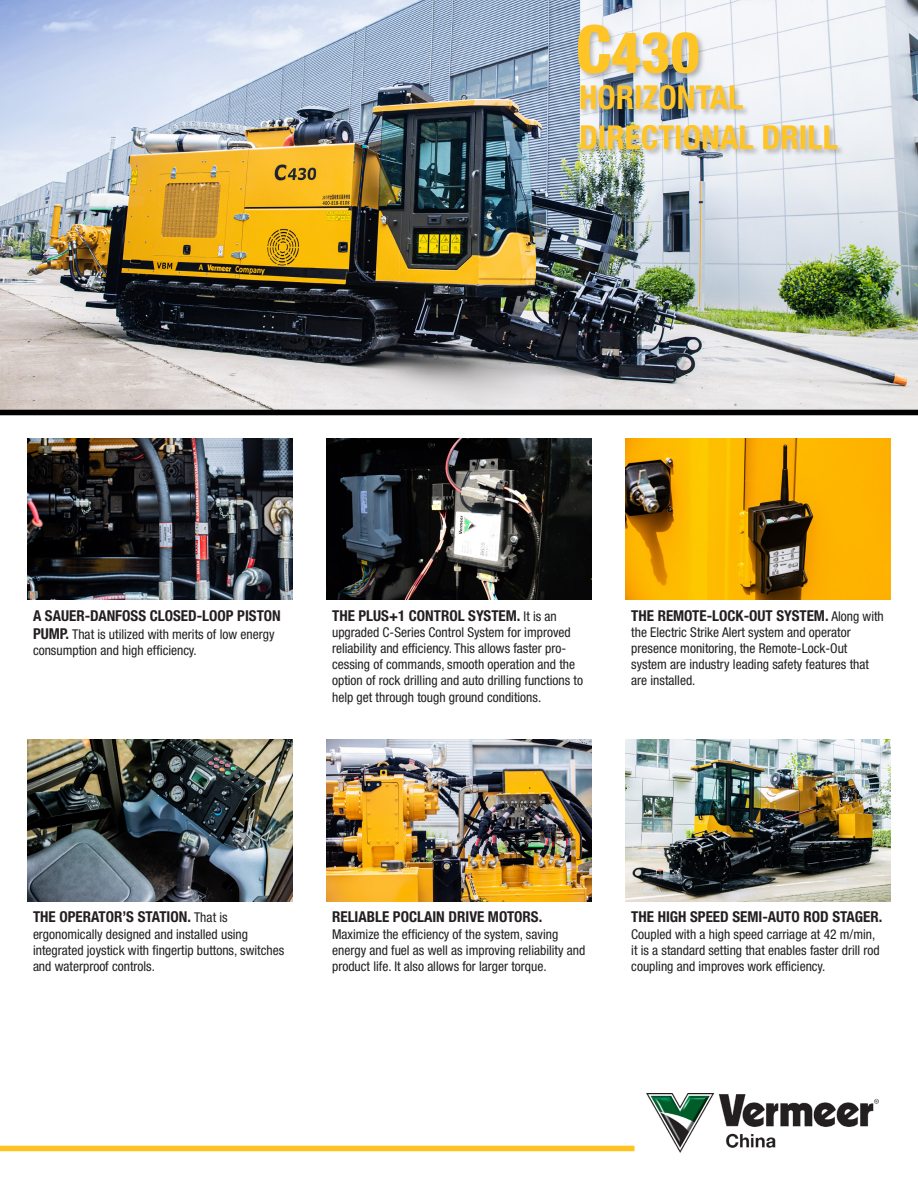
<style>
.page{position:relative;width:918px;height:1188px;background:#fff}
.page>*{position:absolute;margin:0;border:0;box-sizing:border-box;transform-origin:0 0}
.t1{font:800 condensed 57px "Helvetica Neue LT Std";color:#ffc425}
.t2{font:700 condensed 33px "Helvetica Neue LT Std";color:#ffc425}
.t3{font:700 condensed 15px "Helvetica Neue LT Std";color:#231f20}
.t4{font:condensed 13.5px/16.2px "Helvetica Neue LT Std";color:#231f20}
.s1{font-size:66px}
.s2{font-weight:700;font-size:15px}
.s3{font-weight:400;font-size:13.5px}
</style>
<div class="page">
<img style="left:27px;top:438px;width:266px;height:161px">
<img style="left:326px;top:438px;width:266px;height:161px">
<img style="left:625px;top:438px;width:266px;height:161px">
<img style="left:27px;top:740px;width:266px;height:161px">
<img style="left:326px;top:740px;width:266px;height:161px">
<img style="left:625px;top:740px;width:266px;height:161px">
<img style="left:0;top:0;width:918px;height:410px">
<div style="left:0;top:410px;width:918px;height:5px;background:#010101"></div>
<img style="left:646px;top:1094px;width:233px;height:58px">
<div style="left:0;top:1146px;width:635px;height:5px;background:#fec422"></div>
<div style="left:576px;top:23px;width:269px;height:134px;background:#231f20;opacity:.3"></div>
<p class="t1" style="left:576px;top:17px;width:126px"><span class="s1">C</span>430</p>
<p class="t2" style="left:579px;top:77px;width:166px">HORIZONTAL</p>
<p class="t2" style="left:579px;top:117px;width:260px">DIRECTIONAL DRILL</p>
<p class="t3" style="left:33px;top:606px;width:249px">A SAUER-DANFOSS CLOSED-LOOP PISTON</p>
<p class="t4" style="left:33px;top:626px;width:243px"><span class="s2">PUMP.</span> That is utilized with merits of low energy consumption and high efficiency.</p>
<p class="t3" style="left:332px;top:606px;width:226px">THE PLUS+1 CONTROL SYSTEM. <span class="s3">It is an</span></p>
<p class="t4" style="left:332px;top:624px;width:252px">upgraded C-Series Control System for improved reliability and efficiency. This allows faster pro&shy;cessing of commands, smooth operation and the option of rock drilling and auto drilling functions to help get through tough ground conditions.</p>
<p class="t3" style="left:631px;top:606px;width:254px">THE REMOTE-LOCK-OUT SYSTEM. <span class="s3">Along with</span></p>
<p class="t4" style="left:631px;top:624px;width:221px">the Electric Strike Alert system and operator</p>
<p class="t4" style="left:631px;top:640px;width:239px">presence monitoring, the Remote-Lock-Out system are industry leading safety features that are installed.</p>
<p class="t3" style="left:33px;top:908px;width:196px">THE OPERATOR’S STATION. <span class="s3">That is</span></p>
<p class="t4" style="left:33px;top:926px;width:253px">ergonomically designed and installed using integrated joystick with fingertip buttons, switches and waterproof controls.</p>
<p class="t3" style="left:332px;top:908px;width:212px">RELIABLE POCLAIN DRIVE MOTORS.</p>
<p class="t4" style="left:332px;top:926px;width:255px">Maximize the efficiency of the system, saving energy and fuel as well as improving reliability and product life. It also allows for larger torque.</p>
<p class="t3" style="left:631px;top:908px;width:253px">THE HIGH SPEED SEMI-AUTO ROD STAGER.</p>
<p class="t4" style="left:631px;top:926px;width:250px">Coupled with a high speed carriage at 42 m/min, it is a standard setting that enables faster drill rod coupling and improves work efficiency.</p>
</div>
